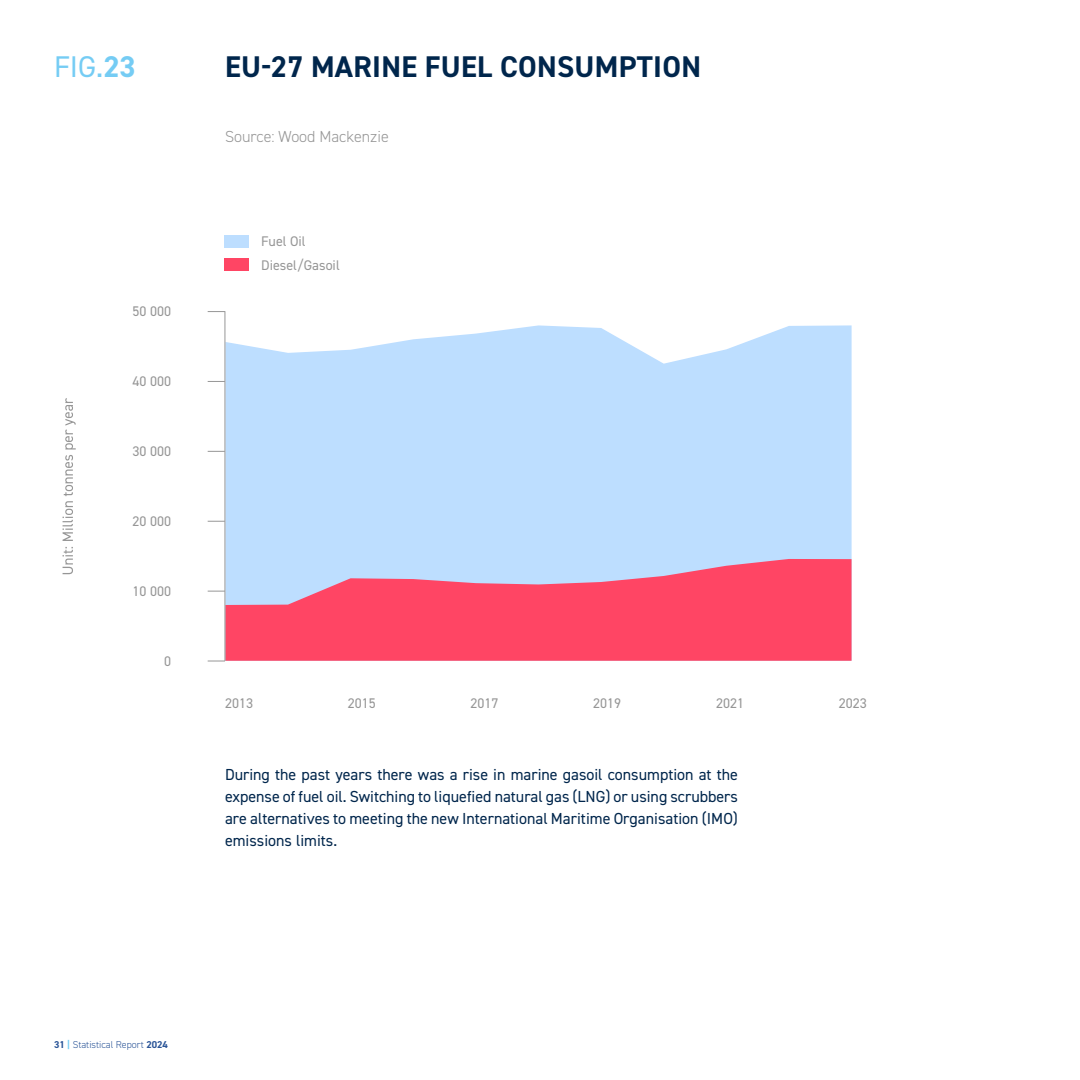
<style>
.page{position:relative;width:1080px;height:1080px;background:#fff}
.page>*{position:absolute;margin:0;border:0;box-sizing:border-box;transform-origin:0 0}
.t1{font:700 30px "DIN2014";letter-spacing:.01em;color:#00264c}
.t2{font:30px "DIN2014";color:#75ccf4}
.t3{font:16px/22px "DIN2014";color:#00264c;text-align:justify}
.t4{font:300 16px "DIN2014";color:#969696}
.t5{font:14px/24px "DIN2014";color:#969696}
.t6{font:300 10px "DIN2014";color:#2c5698}
.s1{font-weight:700}
.s2{font-weight:700;color:#75ccf4}
</style>
<div class="page">
<svg style="left:63px;top:547px;width:10px;height:27px"></svg>
<svg style="left:63px;top:398px;width:13px;height:143px"></svg>
<div style="left:226px;top:325px;width:626px;height:234px;background:#bddeff"></div>
<svg style="left:226px;top:559px;width:626px;height:102px;background:#f16483"></svg>
<hr style="left:225px;top:311px;width:1px;height:350px;background:#969696">
<svg style="left:208px;top:311px;width:17px;height:1px"></svg>
<svg style="left:208px;top:381px;width:17px;height:1px"></svg>
<svg style="left:208px;top:451px;width:17px;height:1px"></svg>
<svg style="left:208px;top:521px;width:17px;height:1px"></svg>
<svg style="left:208px;top:591px;width:17px;height:1px"></svg>
<svg style="left:208px;top:661px;width:17px;height:1px"></svg>
<div style="left:224px;top:236px;width:25px;height:12px;background:#bddeff"></div>
<div style="left:224px;top:258px;width:25px;height:13px;background:#ff4564"></div>
<h1 class="t2" style="left:54px;top:48px;width:83px">FIG.<span class="s1">23</span></h1>
<h1 class="t1" style="left:225px;top:47px;width:477px">EU-27 MARINE FUEL CONSUMPTION</h1>
<p class="t4" style="left:225px;top:127px;width:165px">Source: Wood Mackenzie</p>
<p class="t5" style="left:133px;top:299px;width:40px">50 000</p>
<p class="t5" style="left:133px;top:369px;width:40px">40 000</p>
<p class="t5" style="left:133px;top:439px;width:40px">30 000</p>
<p class="t5" style="left:133px;top:509px;width:40px">20 000</p>
<p class="t5" style="left:133px;top:579px;width:40px">10 000</p>
<p class="t5" style="left:164px;top:649px;width:8px">0</p>
<p class="t5" style="left:261px;top:229px;width:80px">Fuel Oil<br>Diesel/Gasoil</p>
<p class="t5" style="left:225px;top:691px;width:29px">2013</p>
<p class="t5" style="left:348px;top:691px;width:29px">2015</p>
<p class="t5" style="left:471px;top:691px;width:29px">2017</p>
<p class="t5" style="left:593px;top:691px;width:29px">2019</p>
<p class="t5" style="left:716px;top:691px;width:29px">2021</p>
<p class="t5" style="left:839px;top:691px;width:29px">2023</p>
<p class="t3" style="left:225px;top:763px;width:515px">During the past years there was a rise in marine gasoil consumption at the expense of fuel oil. Switching to liquefied natural gas (LNG) or using scrubbers are alternatives to meeting the new International Maritime Organisation (IMO) emissions limits.</p>
<p class="t6" style="left:54px;top:1038px;width:115px"><span class="s1">31</span> <span class="s2">|</span> Statistical Report <span class="s1">2024</span></p>
</div>
